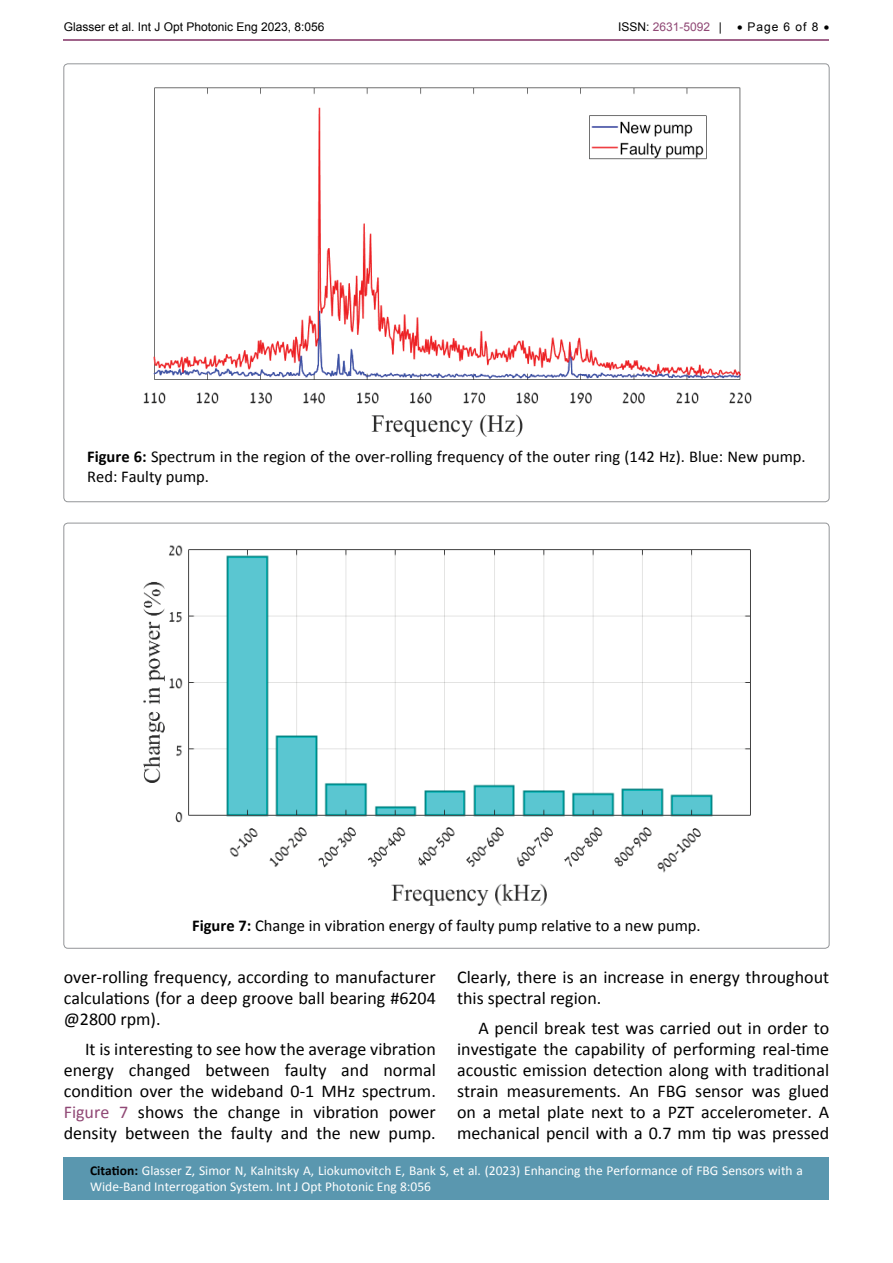
<style>
.page{position:relative;width:893px;height:1263px;background:#fff}
.page>*{position:absolute;margin:0;border:0;box-sizing:border-box;transform-origin:0 0}
.t1{font:18px/21px "Calibri";color:#000;text-align:justify}
.t2{font:16.5px/19.8px "Calibri";color:#000}
.t3{font:13.5px/16.2px "Calibri";color:#fff}
.t4{font:12px "Arial";color:#000}
.t5{font:12px "Arial";color:#904875}
.s1{color:#000}
.s2{font-weight:700}
.s3{color:#904875}
.s4{font-weight:700;color:#000}
</style>
<div class="page">
<hr style="left:64px;top:39px;width:765px;height:2px;background:#904875">
<div style="left:64px;top:1157px;width:765px;height:42px;background:#5a97af"></div>
<img style="left:143px;top:87px;width:609px;height:350px">
<img style="left:143px;top:545px;width:608px;height:361px">
<p class="t4" style="left:64px;top:18px;width:262px">Glasser et al. Int J Opt Photonic Eng 2023, 8:056</p>
<p class="t5" style="left:618px;top:18px;width:105px"><span class="s1">ISSN:</span> 2631-5092 <span class="s1">|</span></p>
<p class="t4" style="left:737px;top:18px;width:94px">• Page 6 of 8 •</p>
<p class="t2" style="left:87px;top:446px;width:720px"><span class="s2">Figure 6:</span> Spectrum in the region of the over-rolling frequency of the outer ring (142 Hz). Blue: New pump.<br>Red: Faulty pump.</p>
<p class="t2" style="left:192px;top:916px;width:510px"><span class="s2">Figure 7:</span> Change in vibration energy of faulty pump relative to a new pump.</p>
<p class="t1" style="left:64px;top:967px;width:374px">over-rolling frequency, according to manufacturer calculations (for a deep groove ball bearing #6204 @2800 rpm).</p>
<p class="t1" style="left:64px;top:1038px;width:374px;text-indent:21px">It is interesting to see how the average vibration energy changed between faulty and normal condition over the wideband 0-1 MHz spectrum.<br><span class="s3">Figure 7</span> shows the change in vibration power density between the faulty and the new pump.</p>
<p class="t1" style="left:457px;top:967px;width:374px">Clearly, there is an increase in energy throughout this spectral region.</p>
<p class="t1" style="left:457px;top:1017px;width:374px;text-indent:21px">A pencil break test was carried out in order to investigate the capability of performing real-time acoustic emission detection along with traditional strain measurements. An FBG sensor was glued on a metal plate next to a PZT accelerometer. A mechanical pencil with a 0.7 mm tip was pressed</p>
<p class="t3" style="left:90px;top:1162px;width:714px"><span class="s4">Citation:</span> Glasser Z, Simor N, Kalnitsky A, Liokumovitch E, Bank S, et al. (2023) Enhancing the Performance of FBG Sensors with a<br>Wide-Band Interrogation System. Int J Opt Photonic Eng 8:056</p>
</div>
